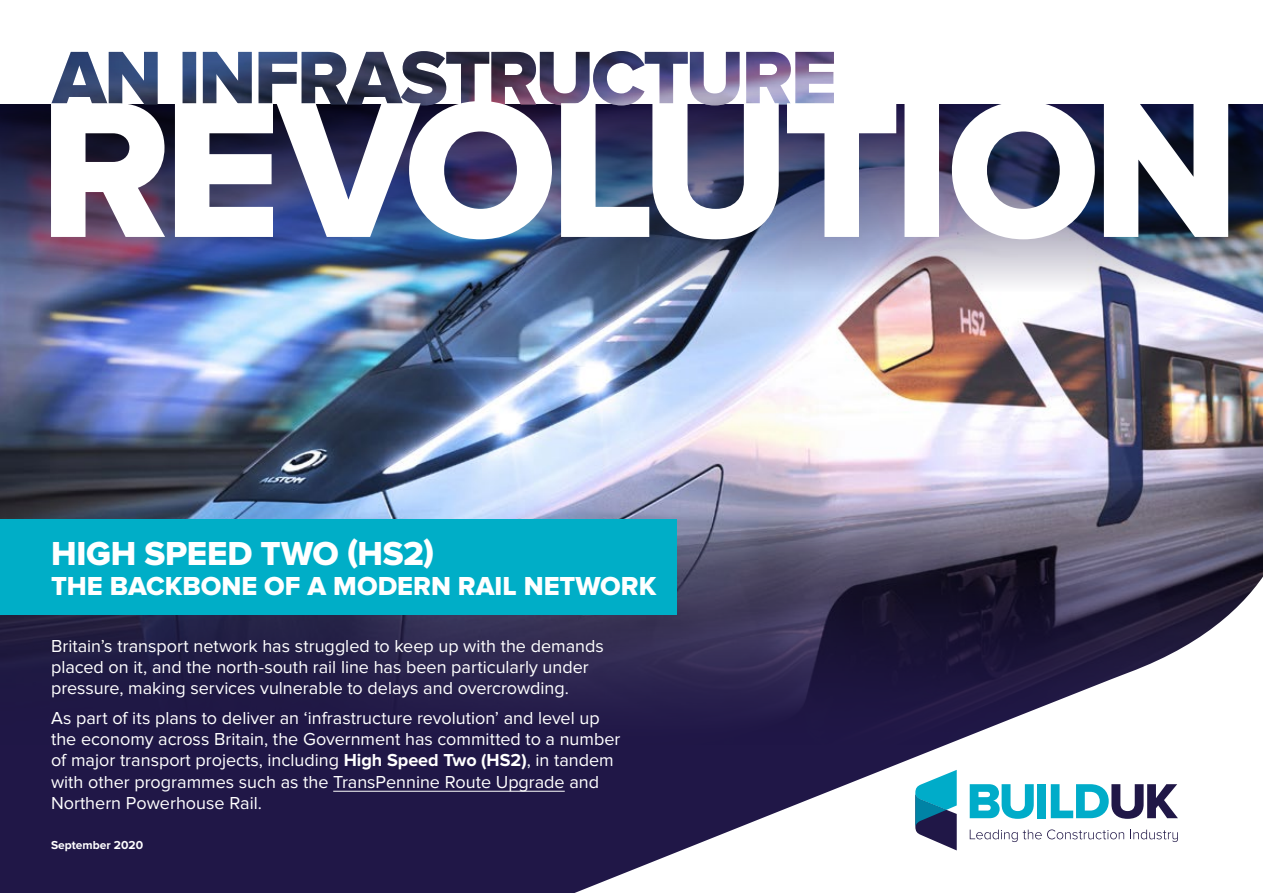
<style>
.page{position:relative;width:1263px;height:893px;background:#fff}
.page>*{position:absolute;margin:0;border:0;box-sizing:border-box;transform-origin:0 0}
.t1{font:34.5px "Proxima Nova Extrabld";letter-spacing:-.01em;color:#fff}
.t2{font:27px "Proxima Nova Extrabld";color:#fff}
.t3{font:18px/21.3px "Proxima Nova";color:#fff}
.t4{font:700 12px "Proxima Nova";color:#fff}
.s1{font-weight:700}
</style>
<div class="page">
<img style="left:0;top:291px;width:1263px;height:228px">
<div style="left:0;top:529px;width:1263px;height:364px;background:#201747"></div>
<img style="left:0;top:104px;width:1263px;height:187px">
<svg style="left:52px;top:51px;width:782px;height:50px"></svg>
<img style="left:51px;top:101px;width:1177px;height:138px">
<svg style="left:188px;top:495px;width:1075px;height:398px"></svg>
<svg style="left:970px;top:829px;width:154px;height:13px"></svg>
<svg style="left:1130px;top:830px;width:48px;height:12px"></svg>
<svg style="left:915px;top:770px;width:42px;height:80px"></svg>
<svg style="left:970px;top:784px;width:64px;height:35px"></svg>
<div style="left:1037px;top:784px;width:9px;height:34px;background:#00acc9"></div>
<svg style="left:1051px;top:784px;width:127px;height:35px"></svg>
<div style="left:0;top:519px;width:677px;height:95px;background:#00aec7"></div>
<hr style="left:333px;top:791px;width:232px;height:1px;background:#fff">
<h1 class="t1" style="left:51px;top:534px;width:385px">HIGH SPEED TWO (HS2)</h1>
<h2 class="t2" style="left:51px;top:571px;width:607px">THE BACKBONE OF A MODERN RAIL NETWORK</h2>
<p class="t3" style="left:51px;top:636px;width:554px">Britain’s transport network has struggled to keep up with the demands placed on it, and the north-south rail line has been particularly under pressure, making services vulnerable to delays and overcrowding.</p>
<p class="t3" style="left:51px;top:707px;width:571px">As part of its plans to deliver an ‘infrastructure revolution’ and level up the economy across Britain, the Government has committed to a number of major transport projects, including <span class="s1">High Speed Two (HS2)</span>, in tandem with other programmes such as the TransPennine Route Upgrade and Northern Powerhouse Rail.</p>
<p class="t4" style="left:51px;top:836px;width:94px">September 2020</p>
</div>
